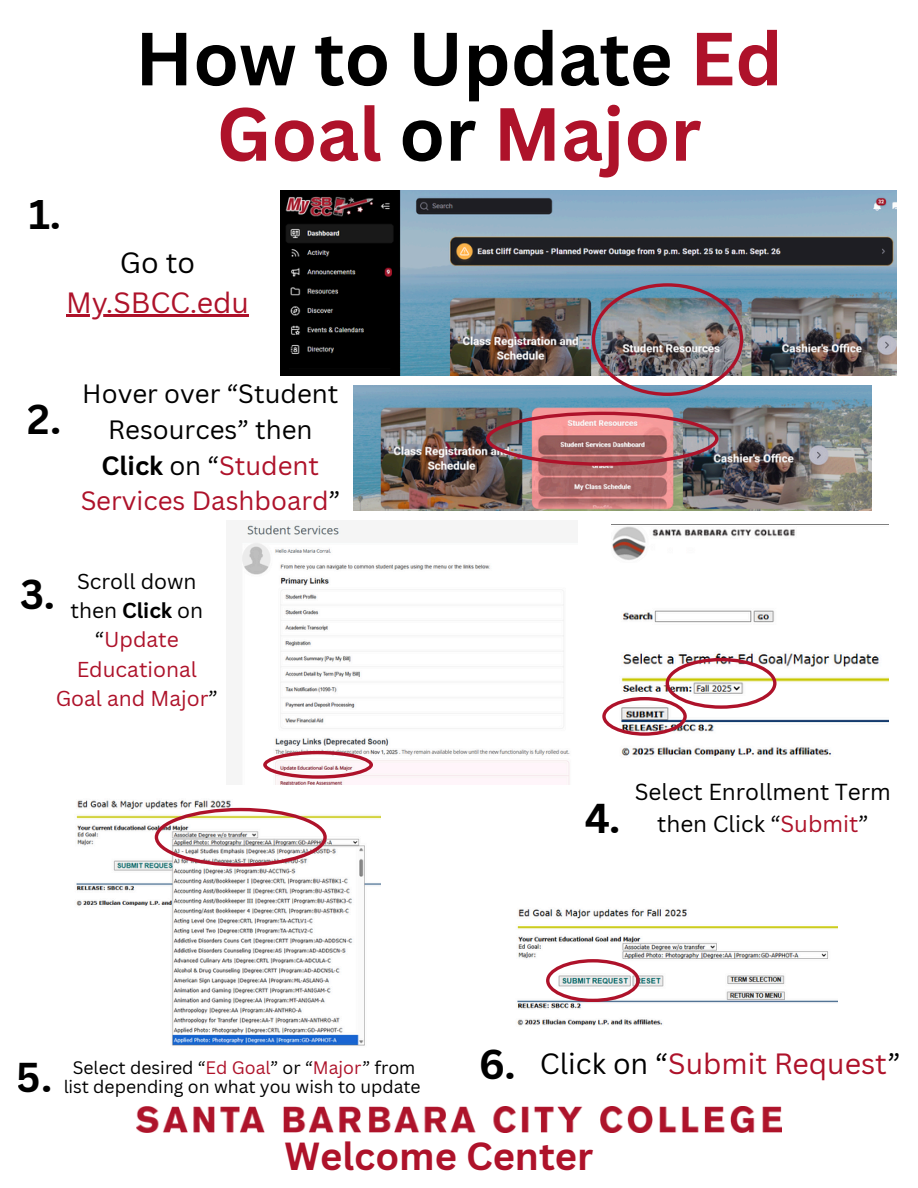
<style>
.page{position:relative;width:918px;height:1188px;background:#fff}
.page>*{position:absolute;margin:0;border:0;box-sizing:border-box;transform-origin:0 0}
.t1{font:700 73.5px/75.3px "Canva Sans";color:#000;text-align:center}
.t2{font:700 40.65px "Canva Sans";color:#000}
.t3{font:700 38.1px "Canva Sans";color:#ae122a}
.t4{font:28.5px "Canva Sans";color:#ae122a}
.t5{font:28.5px "Canva Sans";color:#000}
.t6{font:25.8px/35.5px "Canva Sans";color:#000;text-align:center}
.t7{font:22.5px/31.5px "Canva Sans";color:#000;text-align:center}
.t8{font:21px/29.2px "Canva Sans";color:#ae122a;text-align:center}
.t9{font:17.55px/19.4px "Canva Sans";color:#000;text-align:center}
.s1{color:#ae122a}
.s2{font-weight:700}
.s3{color:#000}
.s4{font-weight:700;color:#000}
.s5{font-weight:700;font-size:40.65px;color:#000}
</style>
<div class="page">
<img style="left:137px;top:1107px;width:644px;height:26px">
<img style="left:281px;top:190px;width:615px;height:186px">
<img style="left:612px;top:526px;width:277px;height:230px">
<img style="left:354px;top:385px;width:517px;height:126px">
<img style="left:592px;top:283px;width:151px;height:113px">
<img style="left:486px;top:412px;width:233px;height:54px">
<img style="left:517px;top:909px;width:321px;height:117px">
<svg style="left:546px;top:959px;width:93px;height:43px"></svg>
<img style="left:602px;top:658px;width:175px;height:77px">
<img style="left:76px;top:800px;width:305px;height:246px">
<svg style="left:155px;top:808px;width:172px;height:58px"></svg>
<img style="left:242px;top:523px;width:328px;height:261px">
<hr style="left:66px;top:314px;width:183px;height:3px;background:#ae122a">
<svg style="left:263px;top:751px;width:110px;height:28px"></svg>
<h2 class="t2" style="left:28px;top:186px;width:34px">1.</h2>
<p class="t1" style="left:135px;top:19px;width:649px">How to Update <span class="s1">Ed<br>Goal</span> or <span class="s1">Major</span></p>
<h3 class="t5" style="left:120px;top:243px;width:76px">Go to</h3>
<h3 class="t4" style="left:66px;top:282px;width:184px">My.SBCC.edu</h3>
<h2 class="t2" style="left:28px;top:391px;width:35px">2.</h2>
<h3 class="t6" style="left:80px;top:376px;width:261px">Hover over “Student<br>Resources” then<br><span class="s2">Click</span> on “<span class="s1">Student<br>Services Dashboard</span>”</h3>
<h2 class="t8" style="left:56px;top:566px;width:164px"><span class="s3">Scroll down then</span> <span class="s4">Click</span> <span class="s3">on “</span>Update<br>Educational<br>Goal and Major<span class="s3">”</span></h2>
<h2 class="t2" style="left:20px;top:566px;width:37px">3.</h2>
<h2 class="t2" style="left:584px;top:790px;width:38px">4.</h2>
<p class="t7" style="left:635px;top:776px;width:258px">Select Enrollment Term then Click “<span class="s1">Submit</span>”</p>
<h2 class="t2" style="left:17px;top:1049px;width:37px">5.</h2>
<p class="t9" style="left:63px;top:1057px;width:359px">Select desired “<span class="s1">Ed Goal</span>” or “<span class="s1">Major</span>” from list depending on what you wish to update</p>
<h2 class="t4" style="left:478px;top:1044px;width:424px"><span class="s5">6.</span> <span class="s3">Click on “</span>Submit Request<span class="s3">”</span></h2>
<p class="t3" style="left:285px;top:1129px;width:310px">Welcome Center</p>
</div>
